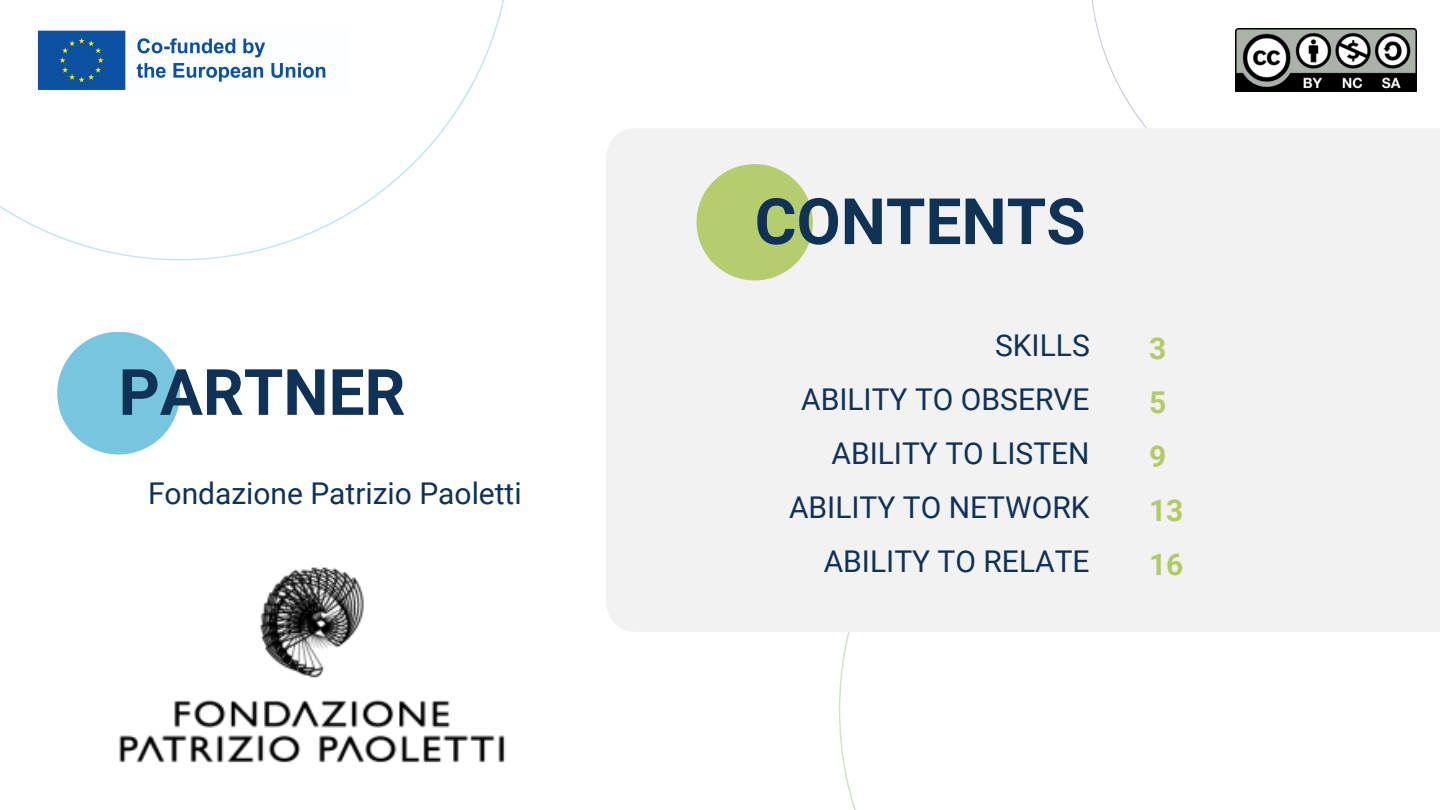
<style>
.page{position:relative;width:1440px;height:810px;background:#fff}
.page>*{position:absolute;margin:0;border:0;box-sizing:border-box;transform-origin:0 0}
.t1{font:700 64px "Roboto";color:#0f3256}
.t2{font:30px "Roboto";color:#0f3256}
.t3{font:700 30px "Roboto";color:#b2cb66}
</style>
<div class="page">
<svg style="left:1091px;top:0;width:325px;height:128px"></svg>
<svg style="left:0;top:0;width:504px;height:260px"></svg>
<div style="left:57px;top:332px;width:123px;height:123px;background:#77c5df;border-radius:50%"></div>
<div style="left:606px;top:128px;width:834px;height:504px;background:#f2f2f2"></div>
<img style="left:1236px;top:29px;width:181px;height:63px">
<img style="left:34px;top:28px;width:314px;height:66px">
<div style="left:696px;top:164px;width:117px;height:117px;background:#b6cd6f;border-radius:50%"></div>
<img style="left:119px;top:567px;width:386px;height:196px">
<p class="t1" style="left:119px;top:356px;width:288px">PARTNER</p>
<p class="t2" style="left:148px;top:477px;width:375px">Fondazione Patrizio Paoletti</p>
<p class="t1" style="left:755px;top:185px;width:332px">CONTENTS</p>
<p class="t2" style="left:995px;top:328px;width:96px">SKILLS</p>
<p class="t2" style="left:801px;top:382px;width:290px">ABILITY TO OBSERVE</p>
<p class="t2" style="left:831px;top:436px;width:260px">ABILITY TO LISTEN</p>
<p class="t2" style="left:789px;top:490px;width:302px">ABILITY TO NETWORK</p>
<p class="t2" style="left:824px;top:544px;width:267px">ABILITY TO RELATE</p>
<p class="t3" style="left:1149px;top:331px;width:19px">3</p>
<p class="t3" style="left:1149px;top:385px;width:19px">5</p>
<p class="t3" style="left:1149px;top:439px;width:19px">9</p>
<p class="t3" style="left:1149px;top:493px;width:36px">13</p>
<p class="t3" style="left:1149px;top:547px;width:36px">16</p>
</div>
